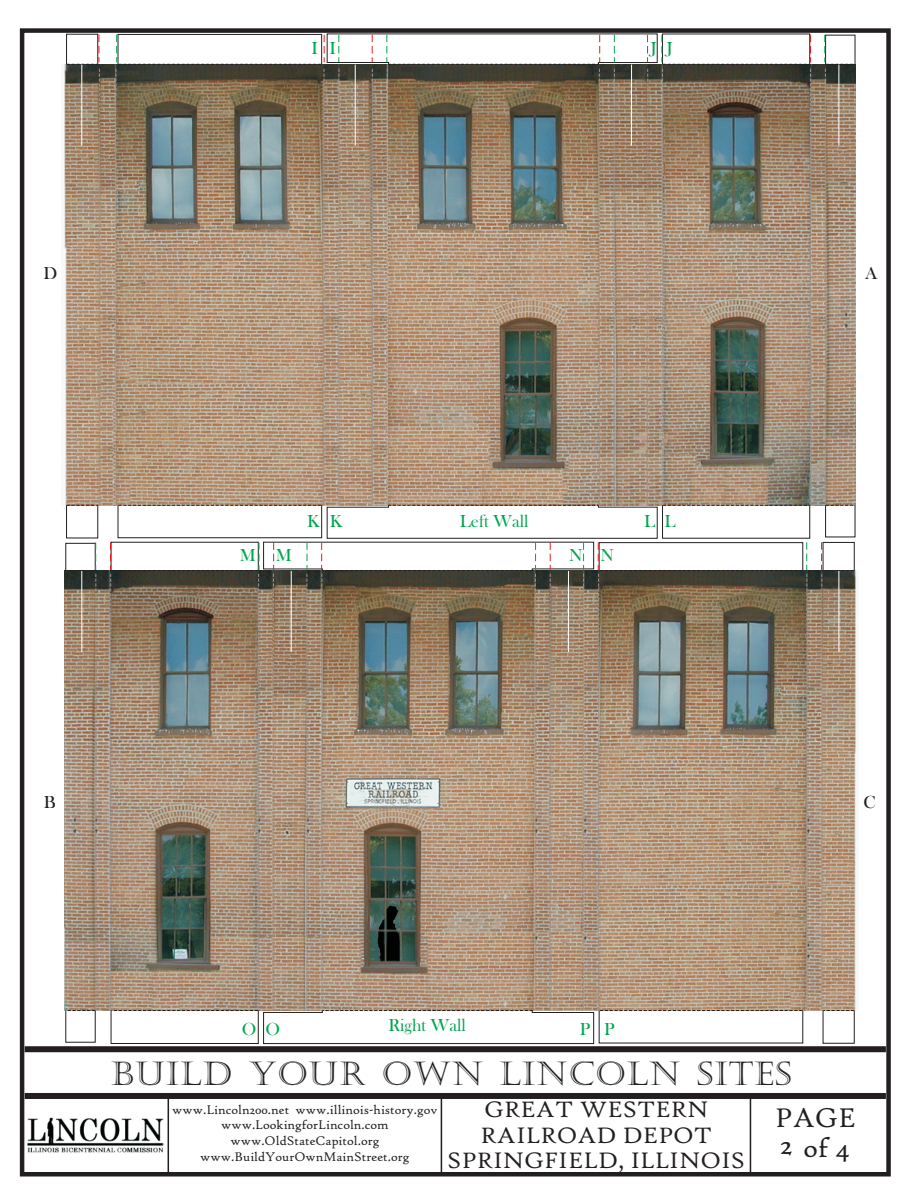
<style>
.page{position:relative;width:918px;height:1188px;background:#fff}
.page>*{position:absolute;margin:0;border:0;box-sizing:border-box;transform-origin:0 0}
.t1{font:32.55px "Castellar";letter-spacing:.035em;color:#231f20;scale:1.05 1}
.t2{font:30.15px "High Tower Text";color:#231f20}
.t3{font:29.1px/30.5px "High Tower Text";color:#231f20;text-align:right}
.t4{font:24px/25.2px "High Tower Text";color:#231f20;text-align:center;scale:1.04 1}
.t5{font:18px "Bask Old Face";color:#00a54f}
.t6{font:18px "Bask Old Face";color:#231f20}
.t7{font:13.5px/15.8px "High Tower Text";color:#231f20;text-align:center}
</style>
<div class="page">
<img style="left:65px;top:571px;width:791px;height:440px">
<img style="left:63px;top:64px;width:793px;height:442px">
<div style="left:825px;top:505px;width:30px;height:32px;border:1px solid #231f20"></div>
<div style="left:66px;top:505px;width:32px;height:33px;border:1px solid #231f20"></div>
<div style="left:66px;top:34px;width:32px;height:30px;border:1px solid #231f20"></div>
<svg style="left:66px;top:542px;width:31px;height:469px;background:#a6927f"></svg>
<svg style="left:821px;top:542px;width:33px;height:469px;background:#af9883"></svg>
<svg style="left:824px;top:35px;width:31px;height:471px;background:#a6927f"></svg>
<svg style="left:67px;top:35px;width:33px;height:471px;background:#af9881"></svg>
<img style="left:110px;top:34px;width:701px;height:1010px">
<div style="left:20px;top:28px;width:871px;height:1149px;border:4px solid #231f20"></div>
<div style="left:25px;top:1093px;width:861px;height:6px;background:#231f20"></div>
<hr style="left:441px;top:1097px;width:1px;height:77px;background:#231f20">
<hr style="left:168px;top:1098px;width:1px;height:75px;background:#231f20">
<div style="left:25px;top:1046px;width:861px;height:6px;background:#231f20"></div>
<hr style="left:750px;top:1097px;width:1px;height:77px;background:#231f20">
<img style="left:27px;top:1117px;width:137px;height:36px">
<h3 class="t6" style="left:44px;top:267px;width:15px">D</h3>
<h3 class="t5" style="left:312px;top:41px;width:26px">I I</h3>
<h3 class="t5" style="left:651px;top:41px;width:23px">J J</h3>
<h3 class="t6" style="left:865px;top:267px;width:14px">A</h3>
<h3 class="t5" style="left:460px;top:514px;width:70px">Left Wall</h3>
<h3 class="t5" style="left:307px;top:515px;width:37px">K K</h3>
<h3 class="t5" style="left:644px;top:515px;width:33px">L L</h3>
<h3 class="t5" style="left:240px;top:549px;width:54px">M M</h3>
<h3 class="t5" style="left:569px;top:549px;width:46px">N N</h3>
<h3 class="t6" style="left:44px;top:796px;width:14px">B</h3>
<h3 class="t6" style="left:863px;top:796px;width:14px">C</h3>
<h3 class="t5" style="left:389px;top:1018px;width:79px">Right Wall</h3>
<h3 class="t5" style="left:242px;top:1022px;width:40px">O O</h3>
<h3 class="t5" style="left:580px;top:1022px;width:36px">P P</h3>
<h1 class="t1" style="left:111px;top:1054px;width:650px">BUILD YOUR OWN LINCOLN SITES</h1>
<h3 class="t3" style="left:775px;top:1105px;width:82px">PAGE of 4</h3>
<h3 class="t4" style="left:447px;top:1099px;width:288px">GREAT WESTERN<br>RAILROAD DEPOT<br>SPRINGFIELD, ILLINOIS</h3>
<p class="t7" style="left:172px;top:1103px;width:267px">www.Lincoln200.net www.illinois-history.gov www.LookingforLincoln.com www.OldStateCapitol.org www.BuildYourOwnMainStreet.org</p>
<h2 class="t2" style="left:780px;top:1132px;width:14px">2</h2>
</div>
